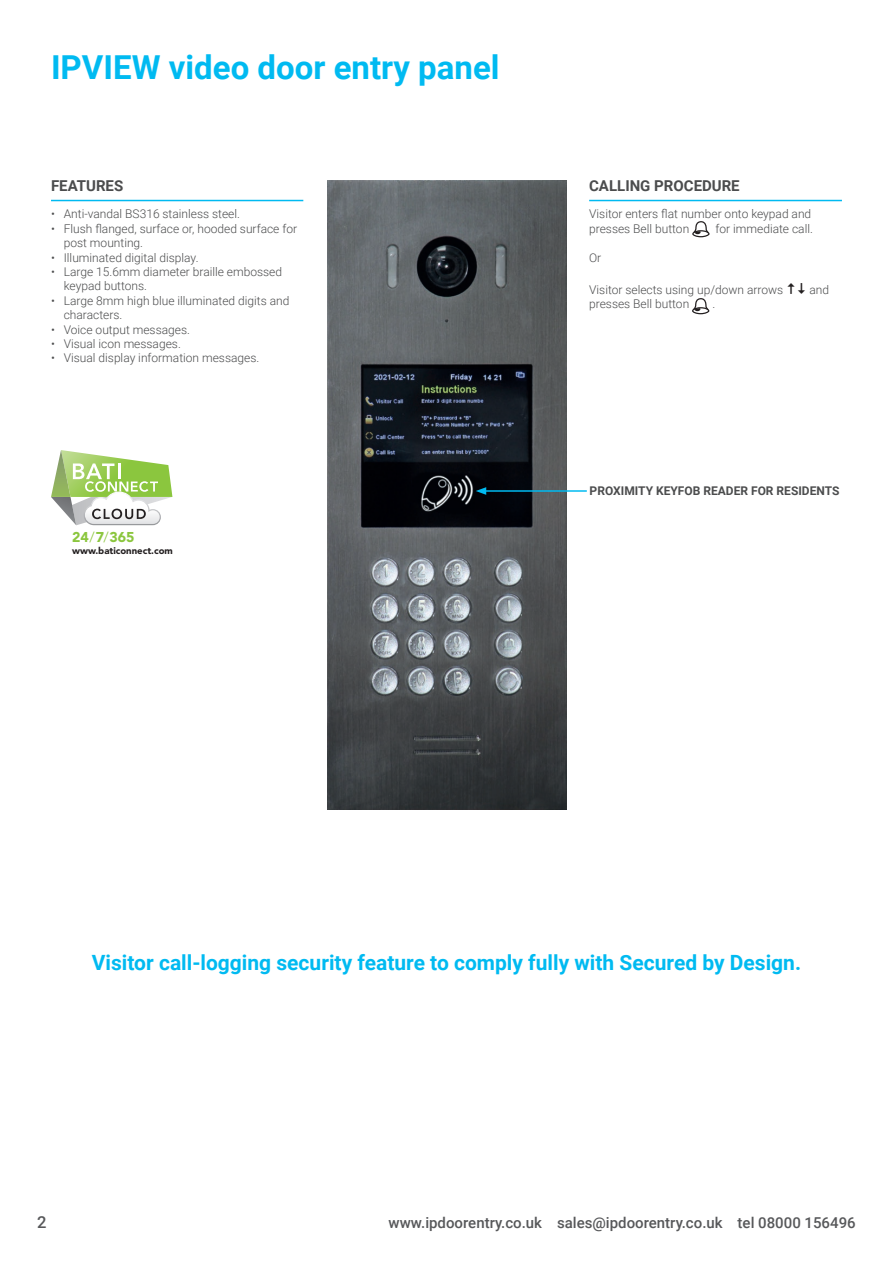
<style>
.page{position:relative;width:893px;height:1263px;background:#fff}
.page>*{position:absolute;margin:0;border:0;box-sizing:border-box;transform-origin:0 0}
.t1{font:700 33px "Roboto";color:#00baf1}
.t2{font:700 21px "Roboto";color:#00baf1}
.t3{font:500 16.5px "Roboto";color:#57585a}
.t4{font:500 15px "Roboto";color:#57585a}
.t5{font:700 15px "Roboto";color:#4b4c4d}
.t6{font:900 14.1px "Avenir LT Std";color:#8bc63e}
.t7{font:300 12px/14.4px "Roboto";color:#4b4c4d}
.t8{font:700 12px "Roboto";color:#4b4c4d}
.t9{font:900 9.6px "Avenir LT Std";color:#231f20}
.s1{font-weight:300}
.s2{color:#231f20}
</style>
<div class="page">
<hr style="left:51px;top:200px;width:252px;height:1px;background:#00baf1">
<hr style="left:589px;top:200px;width:253px;height:1px;background:#00baf1">
<svg style="left:692px;top:221px;width:18px;height:17px"></svg>
<svg style="left:692px;top:298px;width:18px;height:17px"></svg>
<img style="left:328px;top:180px;width:238px;height:630px">
<hr style="left:484px;top:490px;width:103px;height:2px;background:#00baf1">
<svg style="left:476px;top:487px;width:10px;height:8px"></svg>
<svg style="left:51px;top:450px;width:121px;height:75px"></svg>
<h1 class="t1" style="left:51px;top:44px;width:450px">IPVIEW video door entry panel</h1>
<p class="t5" style="left:51px;top:175px;width:74px">FEATURES</p>
<p class="t7" style="left:51px;top:206px;width:191px">• Anti-vandal BS316 stainless steel.</p>
<p class="t7" style="left:64px;top:221px;width:235px;text-indent:-13px">• Flush flanged, surface or, hooded surface for post mounting.</p>
<p class="t7" style="left:51px;top:250px;width:149px">• Illuminated digital display.</p>
<p class="t7" style="left:64px;top:264px;width:220px;text-indent:-13px">• Large 15.6mm diameter braille embossed keypad buttons.</p>
<p class="t7" style="left:64px;top:293px;width:227px;text-indent:-13px">• Large 8mm high blue illuminated digits and characters.</p>
<p class="t7" style="left:51px;top:322px;width:140px">• Voice output messages.</p>
<p class="t7" style="left:51px;top:336px;width:131px">• Visual icon messages.</p>
<p class="t7" style="left:51px;top:350px;width:210px">• Visual display information messages.</p>
<p class="t6" style="left:72px;top:529px;width:64px">24<span class="s1">/</span>7<span class="s1">/</span>365</p>
<p class="t9" style="left:72px;top:545px;width:102px">www.baticonnect.com</p>
<p class="t5" style="left:589px;top:175px;width:152px">CALLING PROCEDURE</p>
<p class="t7" style="left:589px;top:206px;width:224px">Visitor enters flat number onto keypad and presses Bell button</p>
<p class="t7" style="left:715px;top:221px;width:99px">for immediate call.</p>
<p class="t7" style="left:589px;top:250px;width:14px">Or</p>
<p class="t7" style="left:589px;top:282px;width:241px">Visitor selects using up/down arrows <span class="s2">•</span> and presses Bell button</p>
<p class="t7" style="left:713px;top:296px;width:4px">.</p>
<p class="t8" style="left:590px;top:483px;width:251px">PROXIMITY KEYFOB READER FOR RESIDENTS</p>
<h2 class="t2" style="left:92px;top:948px;width:711px">Visitor call-logging security feature to comply fully with Secured by Design.</h2>
<h3 class="t3" style="left:37px;top:1210px;width:11px">2</h3>
<p class="t4" style="left:389px;top:1212px;width:469px">www.ipdoorentry.co.uk sales@ipdoorentry.co.uk tel 08000 156496</p>
</div>
